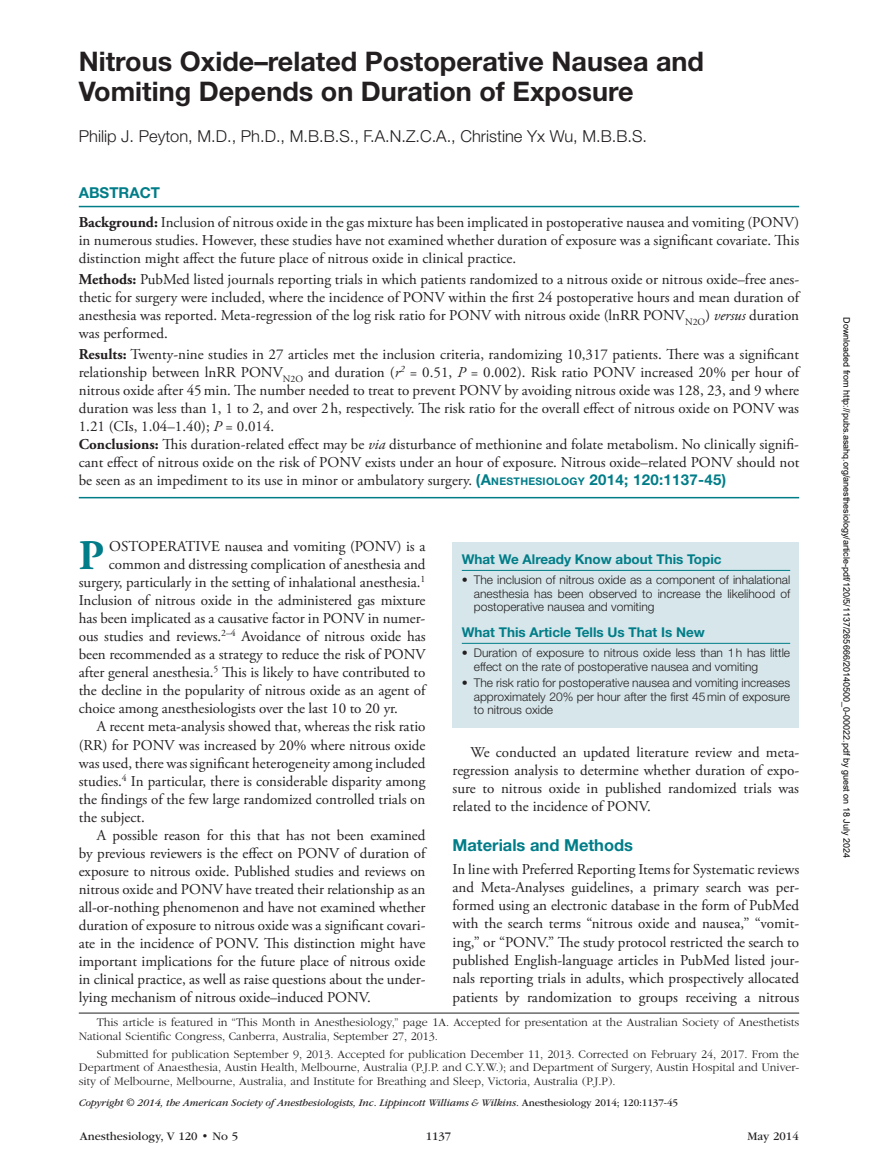
<style>
.page{position:relative;width:878px;height:1175px;background:#fff}
.page>*{position:absolute;margin:0;border:0;box-sizing:border-box;transform-origin:0 0}
.t1{font:700 42.15px "Adobe Garamond Pro";color:#007d88}
.t2{font:700 27px/30px "Helvetica Neue LT Std";color:#231f20}
.t3{font:300 16.5px "Helvetica Neue LT Std";color:#231f20}
.t4{font:700 16.5px "Helvetica Neue LT Std";color:#007d88}
.t5{font:15px/18px "Adobe Garamond Pro";letter-spacing:-.005em;color:#231f20;text-align:justify}
.t6{font:700 15px "Helvetica Neue LT Std";color:#007d88}
.t7{font:700 13.5px "Helvetica Neue LT Std";color:#007d88}
.t8{font:300 12px/13.5px "ITC Garamond Std";color:#231f20}
.t9{font:300 12px/13.5px "Helvetica Neue LT Std";color:#231f20;text-align:justify}
.t10{font:12px "ITC Garamond Std";color:#231f20}
.t11{font:italic 10.5px "ITC Garamond Std";letter-spacing:-.01em;color:#231f20}
.t12{font:9px "Arial";color:#000}
.s1{font-weight:700}
.s2{font-style:italic}
.s3{font-family:"Helvetica Neue LT Std";font-weight:700;color:#007d88}
.s4{font-family:"Helvetica Neue LT Std";font-weight:700;font-size:10.5px;color:#007d88}
.s5{font-style:normal}
</style>
<div class="page">
<div style="left:452px;top:542px;width:347px;height:185px;background:#d6e6ea"></div>
<hr style="left:462px;top:570px;width:328px;height:1px;background:#007d88">
<hr style="left:462px;top:643px;width:328px;height:1px;background:#007d88">
<hr style="left:79px;top:206px;width:720px;height:1px;background:#007d88">
<hr style="left:79px;top:497px;width:720px;height:1px;background:#007d88">
<hr style="left:79px;top:1012px;width:720px;height:1px;background:#231f20">
<h2 class="t2" style="left:79px;top:46px;width:626px">Nitrous Oxide–related Postoperative Nausea and<br>Vomiting Depends on Duration of Exposure</h2>
<p class="t3" style="left:79px;top:126px;width:569px">Philip J. Peyton, M.D., Ph.D., M.B.B.S., F.A.N.Z.C.A., Christine Yx Wu, M.B.B.S.</p>
<p class="t6" style="left:79px;top:184px;width:83px">ABSTRACT</p>
<p class="t5" style="left:79px;top:213px;width:722px"><span class="s1">Background:</span> Inclusion of nitrous oxide in the gas mixture has been implicated in postoperative nausea and vomiting (PONV) in numerous studies. However, these studies have not examined whether duration of exposure was a significant covariate. This distinction might affect the future place of nitrous oxide in clinical practice.</p>
<p class="t5" style="left:79px;top:270px;width:722px"><span class="s1">Methods:</span> PubMed listed journals reporting trials in which patients randomized to a nitrous oxide or nitrous oxide–free anes&shy;thetic for surgery were included, where the incidence of PONV within the first 24 postoperative hours and mean duration of anesthesia was reported. Meta-regression of the log risk ratio for PONV with nitrous oxide (lnRR PONV<sub>N2O</sub>) <span class="s2">versus</span> duration was performed.</p>
<p class="t5" style="left:79px;top:345px;width:722px;text-align:left"><span class="s1">Results:</span> Twenty-nine studies in 27 articles met the inclusion criteria, randomizing 10,317 patients. There was a significant relationship between lnRR PONV<sub>N2O</sub> and duration (<span class="s2">r</span><sup>2</sup> = 0.51, <span class="s2">P</span> = 0.002). Risk ratio PONV increased 20% per hour of nitrous oxide after 45min. The number needed to treat to prevent PONV by avoiding nitrous oxide was 128, 23, and 9 where duration was less than 1, 1 to 2, and over 2 h, respectively. The risk ratio for the overall effect of nitrous oxide on PONV was 1.21 (CIs, 1.04–1.40); <span class="s2">P</span> = 0.014.<br><span class="s1">Conclusions:</span> This duration-related effect may be <span class="s2">via</span> disturbance of methionine and folate metabolism. No clinically signifi&shy;cant effect of nitrous oxide on the risk of PONV exists under an hour of exposure. Nitrous oxide–related PONV should not be seen as an impediment to its use in minor or ambulatory surgery. <span class="s3">(A</span><span class="s4">NESTHESIOLOGY</span> <span class="s3">2014; 120:1137-45)</span></p>
<h1 class="t1" style="left:79px;top:531px;width:27px">P</h1>
<p class="t5" style="left:109px;top:538px;width:318px">OSTOPERATIVE nausea and vomiting (PONV) is a</p>
<p class="t5" style="left:109px;top:556px;width:318px">common and distressing complication of anesthesia and</p>
<p class="t5" style="left:79px;top:574px;width:348px">surgery, particularly in the setting of inhalational anesthesia.<sup>1</sup></p>
<p class="t5" style="left:79px;top:592px;width:348px">Inclusion of nitrous oxide in the administered gas mixture</p>
<p class="t5" style="left:79px;top:610px;width:348px">has been implicated as a causative factor in PONV in numer-</p>
<p class="t5" style="left:79px;top:628px;width:348px">ous studies and reviews.<sup>2–4</sup> Avoidance of nitrous oxide has</p>
<p class="t5" style="left:79px;top:646px;width:348px">been recommended as a strategy to reduce the risk of PONV</p>
<p class="t5" style="left:79px;top:664px;width:348px">after general anesthesia.<sup>5</sup> This is likely to have contributed to</p>
<p class="t5" style="left:79px;top:682px;width:348px">the decline in the popularity of nitrous oxide as an agent of</p>
<p class="t5" style="left:79px;top:700px;width:321px">choice among anesthesiologists over the last 10 to 20 yr.</p>
<p class="t5" style="left:97px;top:718px;width:330px">A recent meta-analysis showed that, whereas the risk ratio</p>
<p class="t5" style="left:79px;top:736px;width:348px">(RR) for PONV was increased by 20% where nitrous oxide</p>
<p class="t5" style="left:79px;top:754px;width:348px">was used, there was significant heterogeneity among included</p>
<p class="t5" style="left:79px;top:772px;width:348px">studies.<sup>4</sup> In particular, there is considerable disparity among</p>
<p class="t5" style="left:79px;top:790px;width:348px">the findings of the few large randomized controlled trials on</p>
<p class="t5" style="left:79px;top:808px;width:68px">the subject.</p>
<p class="t5" style="left:97px;top:826px;width:330px">A possible reason for this that has not been examined</p>
<p class="t5" style="left:79px;top:844px;width:348px">by previous reviewers is the effect on PONV of duration of</p>
<p class="t5" style="left:79px;top:862px;width:348px">exposure to nitrous oxide. Published studies and reviews on</p>
<p class="t5" style="left:79px;top:880px;width:348px">nitrous oxide and PONV have treated their relationship as an</p>
<p class="t5" style="left:79px;top:898px;width:348px">all-or-nothing phenomenon and have not examined whether</p>
<p class="t5" style="left:79px;top:916px;width:348px">duration of exposure to nitrous oxide was a significant covari-</p>
<p class="t5" style="left:79px;top:934px;width:348px">ate in the incidence of PONV. This distinction might have</p>
<p class="t5" style="left:79px;top:952px;width:348px">important implications for the future place of nitrous oxide</p>
<p class="t5" style="left:79px;top:970px;width:348px">in clinical practice, as well as raise questions about the under-</p>
<p class="t5" style="left:79px;top:988px;width:293px">lying mechanism of nitrous oxide–induced PONV.</p>
<p class="t7" style="left:462px;top:550px;width:261px">What We Already Know about This Topic</p>
<p class="t9" style="left:474px;top:573px;width:318px;text-indent:-12px">• The inclusion of nitrous oxide as a component of inhalational anesthesia has been observed to increase the likelihood of postoperative nausea and vomiting</p>
<p class="t7" style="left:462px;top:623px;width:244px">What This Article Tells Us That Is New</p>
<p class="t9" style="left:474px;top:646px;width:318px;text-indent:-12px">• Duration of exposure to nitrous oxide less than 1h has little effect on the rate of postoperative nausea and vomiting</p>
<p class="t9" style="left:474px;top:676px;width:318px;text-indent:-12px">• The risk ratio for postoperative nausea and vomiting increases approximately 20% per hour after the first 45min of exposure to nitrous oxide</p>
<p class="t5" style="left:452px;top:743px;width:348px;text-indent:18px">We conducted an updated literature review and meta&shy;regression analysis to determine whether duration of expo&shy;sure to nitrous oxide in published randomized trials was related to the incidence of PONV.</p>
<p class="t4" style="left:452px;top:834px;width:182px">Materials and Methods</p>
<p class="t5" style="left:452px;top:860px;width:348px">In line with Preferred Reporting Items for Systematic reviews and Meta-Analyses guidelines, a primary search was per&shy;formed using an electronic database in the form of PubMed with the search terms “nitrous oxide and nausea,” “vomit&shy;ing,” or “PONV.” The study protocol restricted the search to published English-language articles in PubMed listed jour&shy;nals reporting trials in adults, which prospectively allocated patients by randomization to groups receiving a nitrous</p>
<p class="t8" style="left:79px;top:1015px;width:722px;text-indent:18px">This article is featured in “This Month in Anesthesiology,” page 1A. Accepted for presentation at the Australian Society of Anesthetists<br>National Scientific Congress, Canberra, Australia, September 27, 2013.</p>
<p class="t8" style="left:79px;top:1047px;width:722px;text-align:justify;text-indent:18px">Submitted for publication September 9, 2013. Accepted for publication December 11, 2013. Corrected on February 24, 2017. From the Department of Anaesthesia, Austin Health, Melbourne, Australia (P.J.P. and C.Y.W.); and Department of Surgery, Austin Hospital and Univer&shy;sity of Melbourne, Melbourne, Australia, and Institute for Breathing and Sleep, Victoria, Australia (P.J.P).</p>
<p class="t11" style="left:79px;top:1096px;width:601px">Copyright © 2014, the American Society of Anesthesiologists, Inc. Lippincott Williams &amp; Wilkins. <span class="s5">Anesthesiology 2014; 120:1137-45</span></p>
<p class="t10" style="left:80px;top:1130px;width:160px">Anesthesiology, V 120 • No 5</p>
<p class="t10" style="left:426px;top:1130px;width:27px">1137</p>
<p class="t10" style="left:747px;top:1130px;width:53px">May 2014</p>
<p class="t12" style="left:850px;top:317px;width:542px;rotate:90deg">Downloaded from http://pubs.asahq.org/anesthesiology/article-pdf/120/5/1137/265666/20140500_0-00022.pdf by guest on 18 July 2024</p>
</div>
